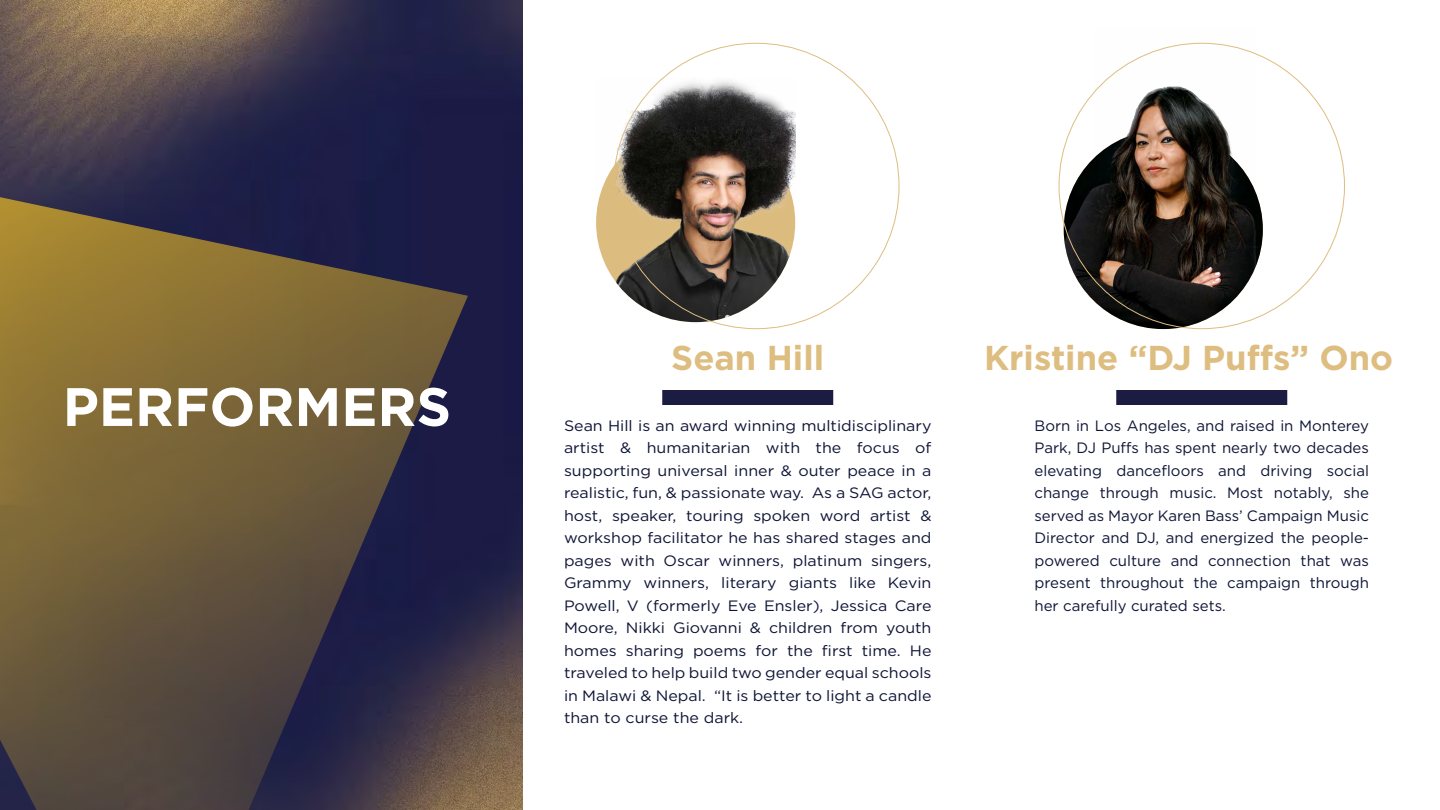
<style>
.page{position:relative;width:1440px;height:810px;background:#fff}
.page>*{position:absolute;margin:0;border:0;box-sizing:border-box;transform-origin:0 0}
.t1{font:700 54px "Gotham";color:#fff}
.t2{font:700 34.5px "Gotham";color:#debd81}
.t3{font:15px/22.5px "Gotham";color:#0e1435;text-align:justify;scale:1.07 1}
.t4{font:15px/22.5px "Gotham";color:#0e1435;text-align:justify}
</style>
<div class="page">
<img style="left:0;top:0;width:523px;height:810px">
<svg style="left:0;top:130px;width:468px;height:680px;background:#574a3e"></svg>
<img style="left:596px;top:123px;width:199px;height:199px;border-radius:100px">
<img style="left:596px;top:77px;width:200px;height:164px">
<img style="left:1064px;top:130px;width:199px;height:199px;border-radius:100px">
<img style="left:1094px;top:42px;width:163px;height:199px">
<div style="left:1116px;top:390px;width:171px;height:15px;background:#1c1c43"></div>
<div style="left:662px;top:390px;width:171px;height:15px;background:#1c1c43"></div>
<h1 class="t1" style="left:63px;top:371px;width:390px">PERFORMERS</h1>
<h2 class="t2" style="left:671px;top:335px;width:154px">Sean Hill</h2>
<h2 class="t2" style="left:984px;top:335px;width:411px">Kristine “DJ Puffs” Ono</h2>
<p class="t3" style="left:564px;top:414px;width:345px">Sean Hill is an award winning multidisciplinary artist &amp; humanitarian with the focus of supporting universal inner &amp; outer peace in a realistic, fun, &amp; passionate way. As a SAG actor, host, speaker, touring spoken word artist &amp; workshop facilitator he has shared stages and pages with Oscar winners, platinum singers, Grammy winners, literary giants like Kevin Powell, V (formerly Eve Ensler), Jessica Care Moore, Nikki Giovanni &amp; children from youth homes sharing poems for the first time. He traveled to help build two gender equal schools in Malawi &amp; Nepal. “It is better to light a candle than to curse the dark.</p>
<p class="t4" style="left:1035px;top:414px;width:336px">Born in Los Angeles, and raised in Monterey Park, DJ Puffs has spent nearly two decades elevating dancefloors and driving social change through music. Most notably, she served as Mayor Karen Bass’ Campaign Music Director and DJ, and energized the people&shy;powered culture and connection that was present throughout the campaign through her carefully curated sets.</p>
</div>
